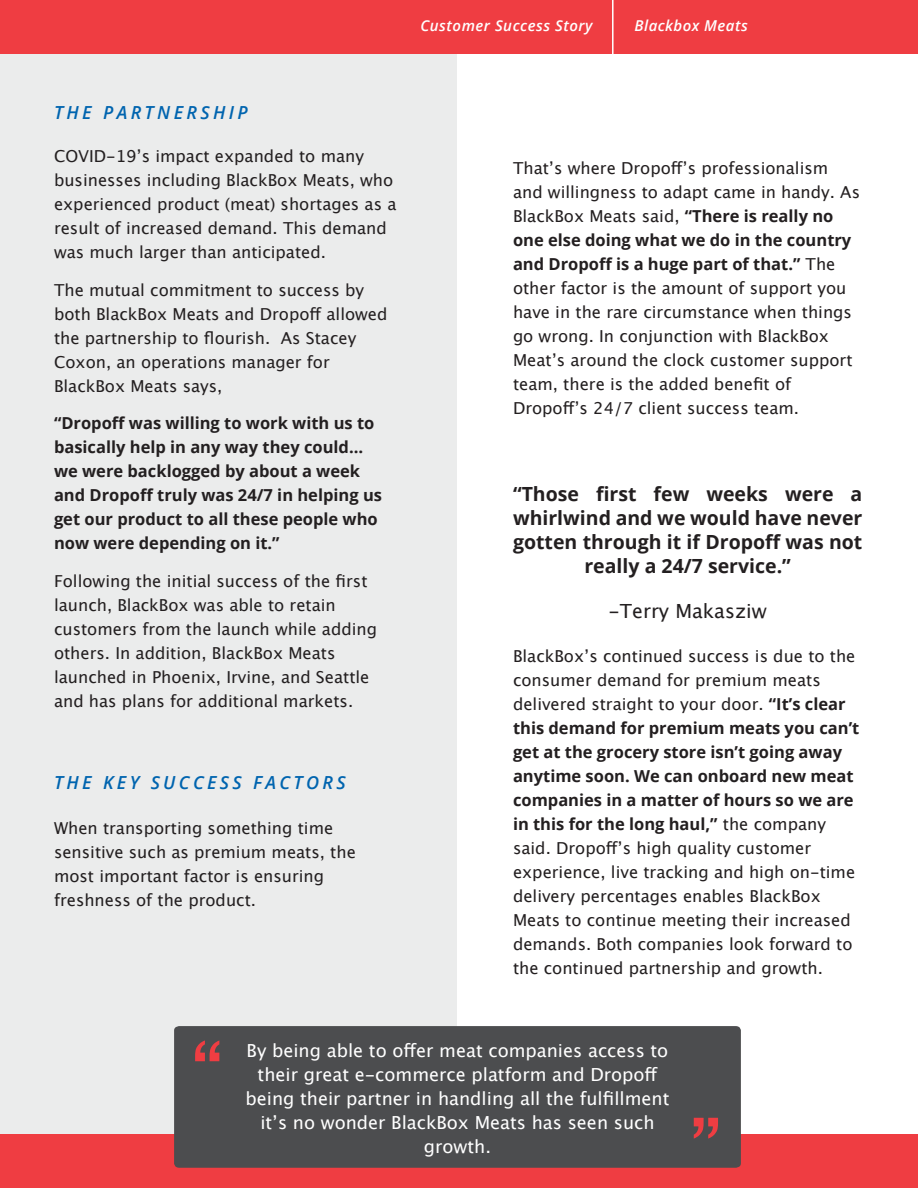
<style>
.page{position:relative;width:918px;height:1188px;background:#fff}
.page>*{position:absolute;margin:0;border:0;box-sizing:border-box;transform-origin:0 0}
.t1{font:700 19.5px/24px "Open Sans";color:#231f20;text-align:center}
.t2{font:19.5px "Lucida Grande";color:#231f20}
.t3{font:18px/24px "Lucida Grande";color:#fff;text-align:center}
.t4{font:italic 600 18px "Open Sans";letter-spacing:.185em;color:#0064af}
.t5{font:16.5px/24px "Lucida Grande";color:#231f20}
.t6{font:700 16.5px/24px "Open Sans";color:#231f20}
.t7{font:italic 600 15px "Open Sans";letter-spacing:.035em;color:#fff}
.s1{font-family:"Open Sans";font-weight:700}
.s2{font-family:"Lucida Grande";font-weight:400}
</style>
<div class="page">
<div style="left:0;top:41px;width:458px;height:1147px;background:#ebecec"></div>
<div style="left:0;top:0;width:918px;height:54px;background:#ef3d42"></div>
<hr style="left:612px;top:0;width:2px;height:57px;background:#fff">
<div style="left:0;top:1134px;width:918px;height:54px;background:#ef3d42"></div>
<div style="left:174px;top:1026px;width:567px;height:142px;background:#4c4d4f"></div>
<svg style="left:195px;top:1040px;width:24px;height:21px"></svg>
<svg style="left:694px;top:1118px;width:24px;height:21px"></svg>
<p class="t7" style="left:420px;top:20px;width:174px">Customer Success Story</p>
<p class="t7" style="left:635px;top:20px;width:115px">Blackbox Meats</p>
<p class="t4" style="left:54px;top:105px;width:195px">THE PARTNERSHIP</p>
<p class="t5" style="left:54px;top:146px;width:344px">COVID-19ʼs impact expanded to many businesses including BlackBox Meats, who experienced product (meat) shortages as a result of increased demand. This demand was much larger than anticipated.</p>
<p class="t5" style="left:54px;top:279px;width:335px">The mutual commitment to success by both BlackBox Meats and Dropoff allowed the partnership to flourish. As Stacey Coxon, an operations manager for BlackBox Meats says,</p>
<p class="t6" style="left:54px;top:413px;width:330px">“Dropoff was willing to work with us to basically help in any way they could… we were backlogged by about a week and Dropoff truly was 24/7 in helping us get our product to all these people who now were depending on it.”</p>
<p class="t5" style="left:54px;top:570px;width:325px">Following the initial success of the first launch, BlackBox was able to retain customers from the launch while adding others. In addition, BlackBox Meats launched in Phoenix, Irvine, and Seattle and has plans for additional markets.</p>
<p class="t4" style="left:54px;top:776px;width:293px">THE KEY SUCCESS FACTORS</p>
<p class="t5" style="left:54px;top:817px;width:303px">When transporting something time sensitive such as premium meats, the most important factor is ensuring freshness of the product.</p>
<p class="t5" style="left:513px;top:158px;width:349px">Thatʼs where Dropoffʼs professionalism and willingness to adapt came in handy. As<br>BlackBox Meats said, <span class="s1">“There is really no</span></p>
<p class="t6" style="left:513px;top:230px;width:340px">one else doing what we do in the country and Dropoff is a huge part of that.” <span class="s2">The</span></p>
<p class="t5" style="left:513px;top:278px;width:341px">other factor is the amount of support you have in the rare circumstance when things go wrong. In conjunction with BlackBox Meatʼs around the clock customer support team, there is the added benefit of Dropoffʼs 24/7 client success team.</p>
<p class="t1" style="left:513px;top:484px;width:351px">“Those first few weeks were a whirlwind and we would have never gotten through it if Dropoff was not really a 24/7 service.”</p>
<p class="t2" style="left:609px;top:602px;width:160px">-Terry Makasziw</p>
<p class="t5" style="left:513px;top:645px;width:344px">BlackBoxʼs continued success is due to the consumer demand for premium meats delivered straight to your door. <span class="s1">“It’s clear</span></p>
<p class="t6" style="left:513px;top:718px;width:348px">this demand for premium meats you can’t get at the grocery store isn’t going away anytime soon. We can onboard new meat companies in a matter of hours so we are in this for the long haul,” <span class="s2">the company</span></p>
<p class="t5" style="left:513px;top:837px;width:344px">said. Dropoffʼs high quality customer experience, live tracking and high on-time delivery percentages enables BlackBox Meats to continue meeting their increased demands. Both companies look forward to the continued partnership and growth.</p>
<p class="t3" style="left:245px;top:1040px;width:426px">By being able to offer meat companies access to their great e-commerce platform and Dropoff being their partner in handling all the fulfillment itʼs no wonder BlackBox Meats has seen such growth.</p>
</div>
